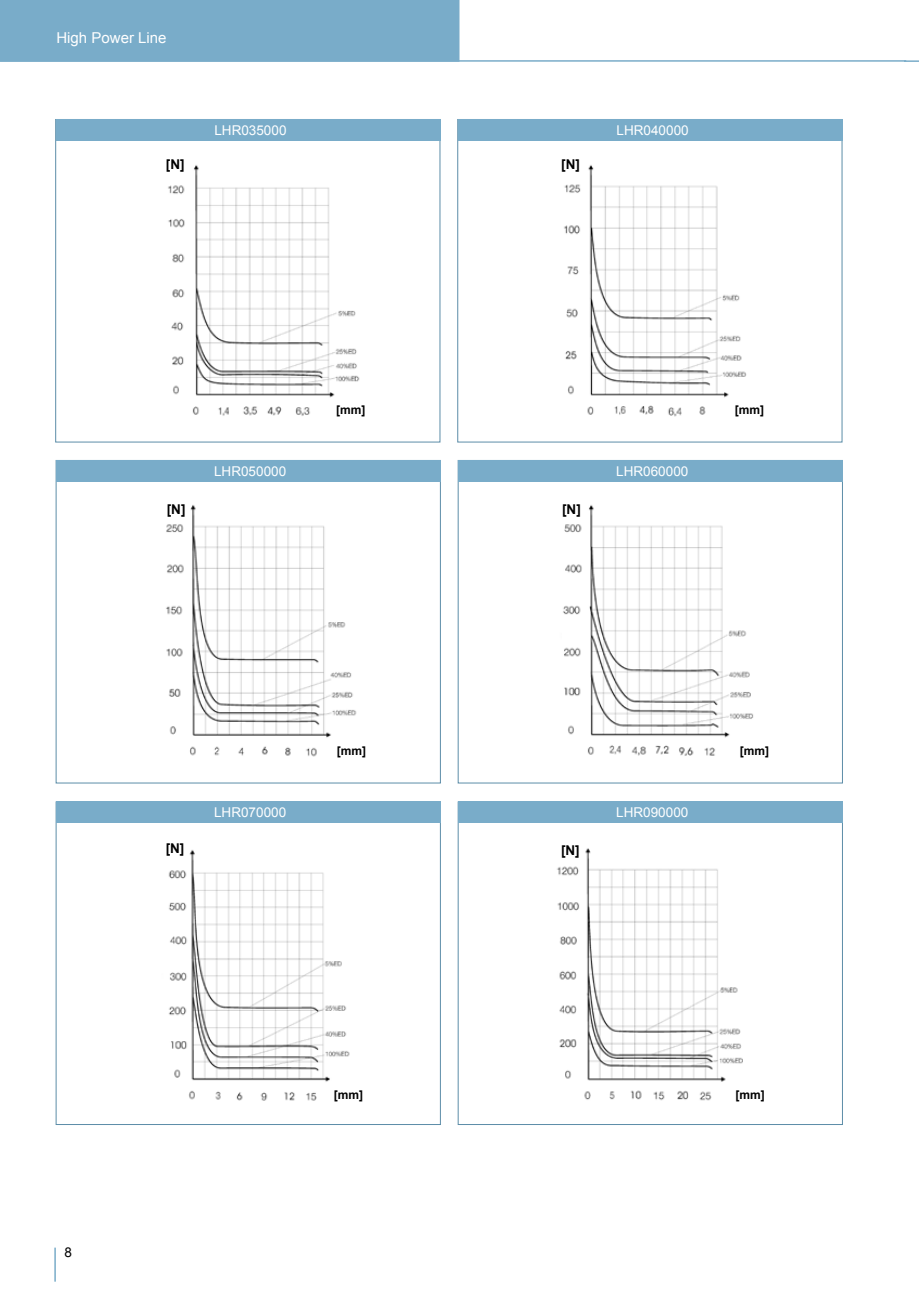
<style>
.page{position:relative;width:919px;height:1289px;background:#fff}
.page>*{position:absolute;margin:0;border:0;box-sizing:border-box;transform-origin:0 0}
.t1{font:15px "Arial";color:#fff}
.t2{font:13.5px "Arial";color:#fff}
.t3{font:700 13.5px "Arial";color:#000}
.t4{font:13.5px "Arial";color:#000}
.t5{font:700 12px "Arial";color:#000}
</style>
<div class="page">
<svg style="left:906px;top:60px;width:12px;height:2px"></svg>
<div style="left:0;top:0;width:459px;height:62px;background:#79acc9"></div>
<hr style="left:0;top:60px;width:906px;height:2px;background:#79acc9">
<hr style="left:54px;top:1247px;width:2px;height:34px;background:#79acc9">
<img style="left:168px;top:165px;width:192px;height:251px">
<img style="left:564px;top:165px;width:183px;height:252px">
<img style="left:563px;top:505px;width:191px;height:251px">
<img style="left:166px;top:505px;width:191px;height:252px">
<div style="left:56px;top:119px;width:384px;height:22px;background:#79acc9"></div>
<div style="left:458px;top:119px;width:384px;height:22px;background:#79acc9"></div>
<div style="left:56px;top:460px;width:384px;height:22px;background:#79acc9"></div>
<div style="left:458px;top:460px;width:384px;height:22px;background:#79acc9"></div>
<img style="left:168px;top:850px;width:182px;height:251px">
<div style="left:56px;top:801px;width:384px;height:22px;background:#79acc9"></div>
<div style="left:458px;top:801px;width:384px;height:22px;background:#79acc9"></div>
<img style="left:557px;top:848px;width:185px;height:253px">
<p class="t1" style="left:56px;top:28px;width:112px">High Power Line</p>
<p class="t3" style="left:166px;top:155px;width:20px">[N]</p>
<p class="t2" style="left:214px;top:121px;width:74px">LHR035000</p>
<p class="t2" style="left:616px;top:121px;width:74px">LHR040000</p>
<p class="t3" style="left:561px;top:155px;width:20px">[N]</p>
<p class="t4" style="left:64px;top:1243px;width:9px">8</p>
<p class="t3" style="left:167px;top:500px;width:20px">[N]</p>
<p class="t5" style="left:336px;top:401px;width:31px">[mm]</p>
<p class="t2" style="left:214px;top:462px;width:74px">LHR050000</p>
<p class="t2" style="left:616px;top:462px;width:74px">LHR060000</p>
<p class="t3" style="left:562px;top:500px;width:20px">[N]</p>
<p class="t5" style="left:734px;top:402px;width:31px">[mm]</p>
<p class="t3" style="left:166px;top:839px;width:20px">[N]</p>
<p class="t5" style="left:337px;top:743px;width:31px">[mm]</p>
<p class="t2" style="left:214px;top:803px;width:74px">LHR070000</p>
<p class="t2" style="left:616px;top:803px;width:74px">LHR090000</p>
<p class="t3" style="left:561px;top:841px;width:20px">[N]</p>
<p class="t5" style="left:739px;top:742px;width:31px">[mm]</p>
<p class="t5" style="left:334px;top:1086px;width:31px">[mm]</p>
<p class="t5" style="left:735px;top:1086px;width:31px">[mm]</p>
</div>
